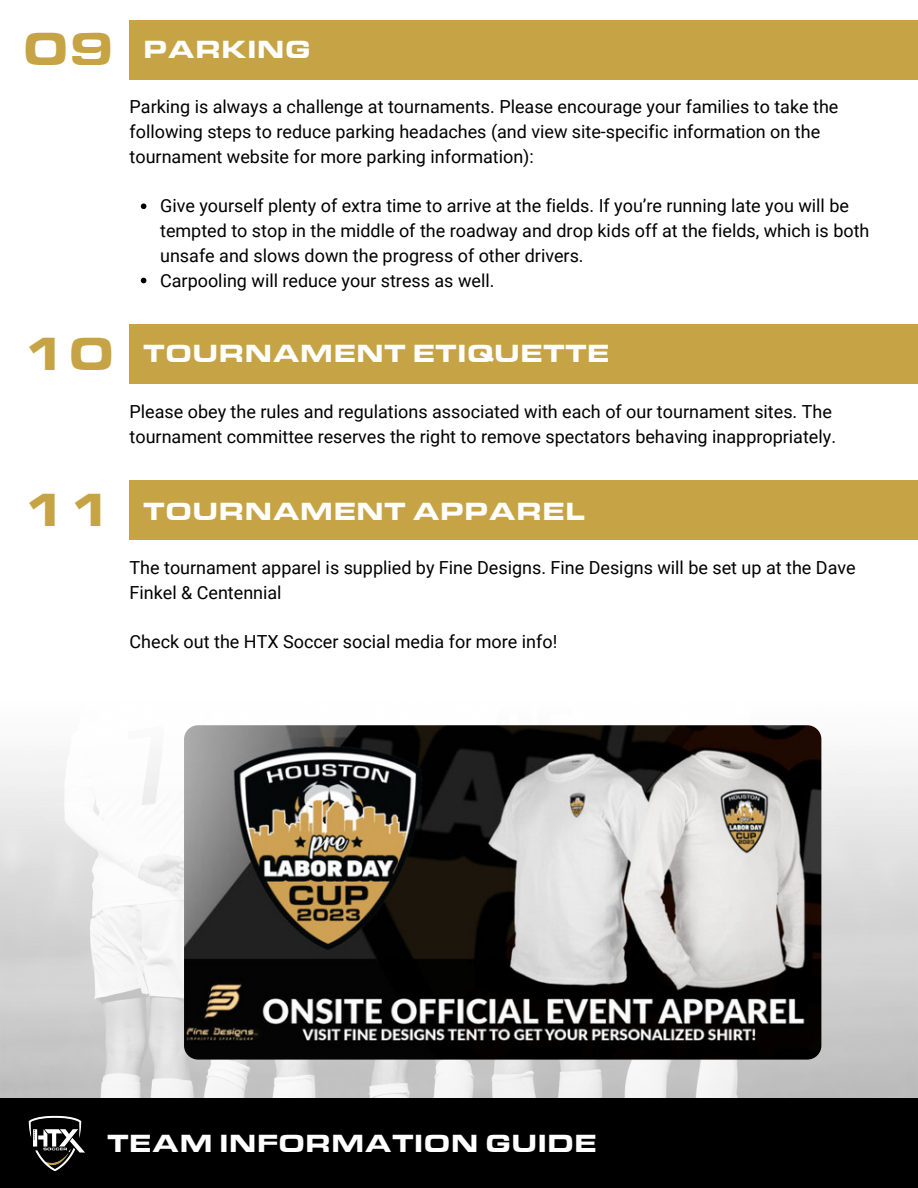
<style>
.page{position:relative;width:918px;height:1188px;background:#fff}
.page>*{position:absolute;margin:0;border:0;box-sizing:border-box;transform-origin:0 0}
.t1{font:900 48px "Eurostile Extended";color:#c6a445}
.t2{font:900 25.65px "Eurostile Extended";color:#fff}
.t3{font:18px/24.8px "Roboto";color:#000}
</style>
<div class="page">
<img style="left:0;top:521px;width:918px;height:578px">
<div style="left:0;top:1099px;width:918px;height:89px;background:#000"></div>
<div style="left:130px;top:20px;width:788px;height:59px;background:#c6a445"></div>
<div style="left:130px;top:324px;width:788px;height:60px;background:#c6a445"></div>
<div style="left:130px;top:480px;width:788px;height:60px;background:#c6a445"></div>
<img style="left:28px;top:1115px;width:57px;height:57px">
<img style="left:184px;top:725px;width:637px;height:335px;border-radius:14px">
<svg style="left:141px;top:203px;width:5px;height:6px"></svg>
<svg style="left:141px;top:278px;width:5px;height:5px"></svg>
<p class="t1" style="left:23px;top:21px;width:93px">09</p>
<p class="t2" style="left:143px;top:34px;width:169px">PARKING</p>
<p class="t3" style="left:130px;top:95px;width:710px">Parking is always a challenge at tournaments. Please encourage your families to take the following steps to reduce parking headaches (and view site-specific information on the tournament website for more parking information):</p>
<p class="t3" style="left:160px;top:194px;width:711px">Give yourself plenty of extra time to arrive at the fields. If you’re running late you will be tempted to stop in the middle of the roadway and drop kids off at the fields, which is both unsafe and slows down the progress of other drivers.</p>
<p class="t3" style="left:160px;top:268px;width:336px">Carpooling will reduce your stress as well.</p>
<p class="t1" style="left:23px;top:325px;width:93px">10</p>
<p class="t2" style="left:143px;top:339px;width:468px">TOURNAMENT ETIQUETTE</p>
<p class="t3" style="left:130px;top:399px;width:708px">Please obey the rules and regulations associated with each of our tournament sites. The tournament committee reserves the right to remove spectators behaving inappropriately.</p>
<p class="t1" style="left:23px;top:481px;width:93px">11</p>
<p class="t2" style="left:143px;top:496px;width:443px">TOURNAMENT APPAREL</p>
<p class="t3" style="left:130px;top:556px;width:728px">The tournament apparel is supplied by Fine Designs. Fine Designs will be set up at the Dave<br>Finkel &amp; Centennial</p>
<p class="t3" style="left:130px;top:630px;width:429px">Check out the HTX Soccer social media for more info!</p>
<p class="t2" style="left:107px;top:1128px;width:491px">TEAM INFORMATION GUIDE</p>
</div>
